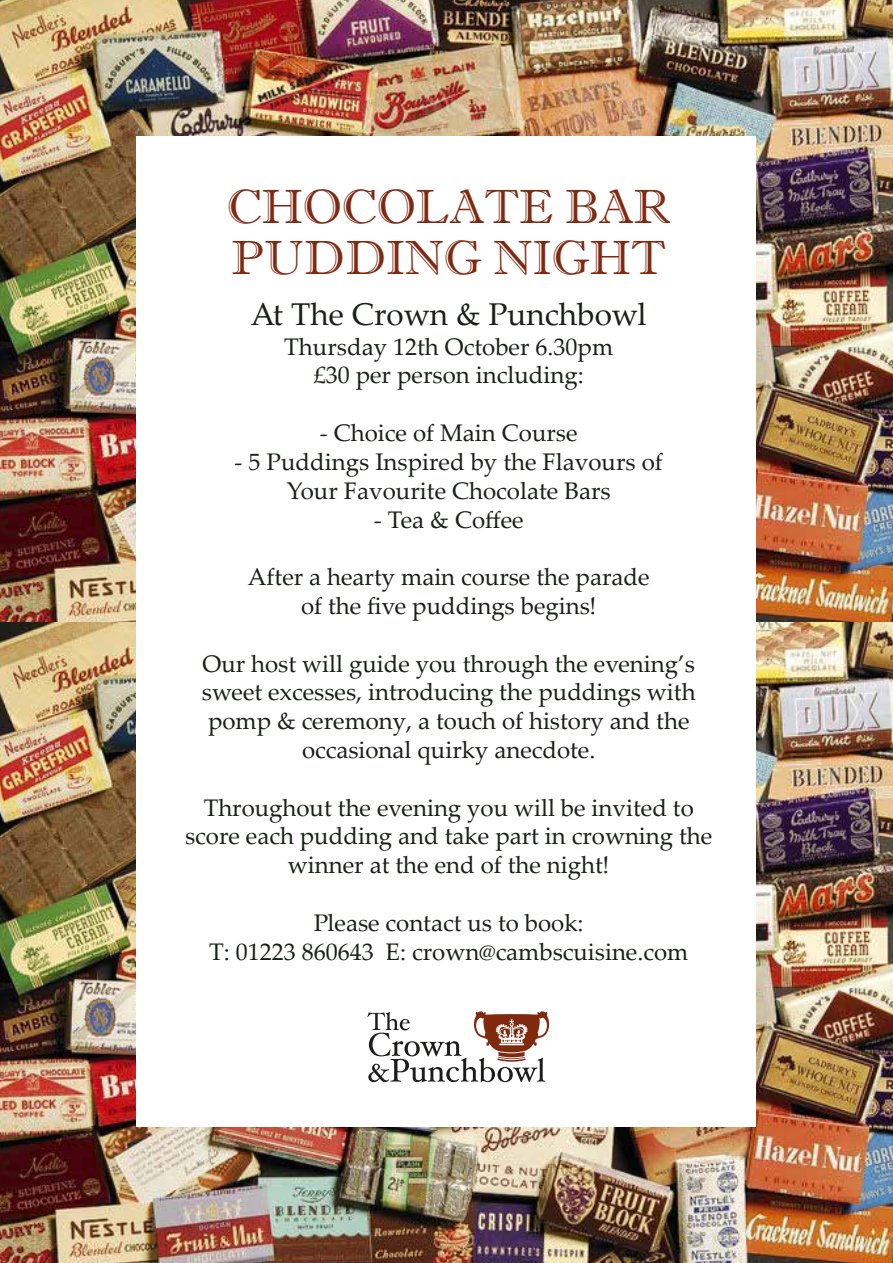
<style>
.page{position:relative;width:893px;height:1263px;background:#fff}
.page>*{position:absolute;margin:0;border:0;box-sizing:border-box;transform-origin:0 0}
.t1{font:48px/51px "Imprint MT Shadow";color:#802911}
.t2{font:31.5px "Palatino Linotype";color:#1a1f19}
.t3{font:24px/28.8px "Palatino Linotype";color:#1a1f19;text-align:center}
</style>
<div class="page">
<img style="left:0;top:0;width:893px;height:622px">
<img style="left:0;top:622px;width:893px;height:641px">
<div style="left:137px;top:136px;width:619px;height:991px;background:#fff"></div>
<svg style="left:367px;top:1011px;width:182px;height:71px"></svg>
<h1 class="t1" style="left:227px;top:181px;width:445px">CHOCOLATE BAR<br>PUDDING NIGHT</h1>
<h2 class="t2" style="left:251px;top:292px;width:398px">At The Crown &amp; Punchbowl</h2>
<p class="t3" style="left:284px;top:331px;width:330px">Thursday 12th October 6.30pm £30 per person including:</p>
<p class="t3" style="left:320px;top:418px;width:259px">- Choice of Main Course</p>
<p class="t3" style="left:235px;top:446px;width:430px">- 5 Puddings Inspired by the Flavours of<br>Your Favourite Chocolate Bars</p>
<p class="t3" style="left:374px;top:504px;width:151px">- Tea &amp; Coffee</p>
<p class="t3" style="left:248px;top:562px;width:403px">After a hearty main course the parade of the five puddings begins!</p>
<p class="t3" style="left:202px;top:648px;width:495px">Our host will guide you through the evening’s sweet excesses, introducing the puddings with pomp &amp; ceremony, a touch of history and the occasional quirky anecdote.</p>
<p class="t3" style="left:185px;top:792px;width:529px">Throughout the evening you will be invited to score each pudding and take part in crowning the winner at the end of the night!</p>
<p class="t3" style="left:209px;top:907px;width:480px">Please contact us to book:<br>T: 01223 860643 E: crown@cambscuisine.com</p>
</div>
